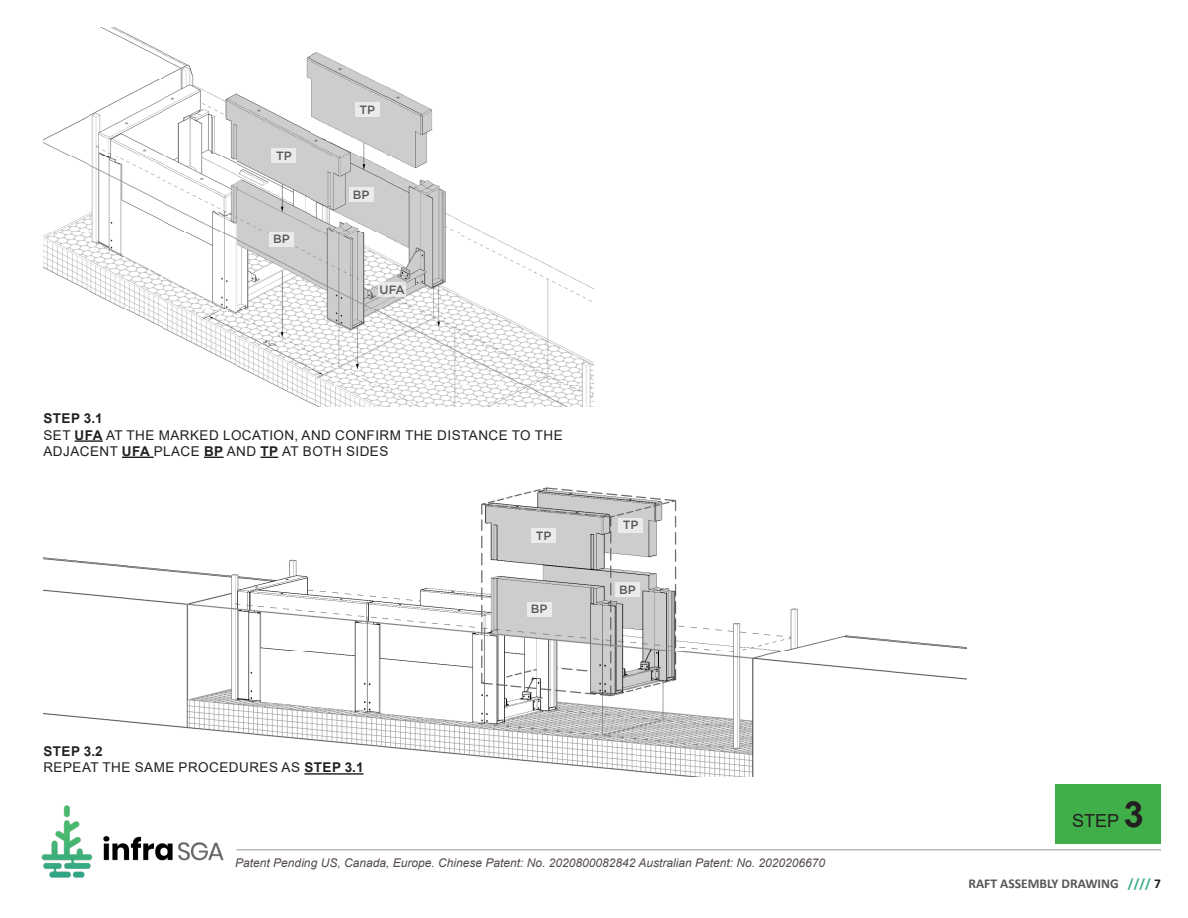
<style>
.page{position:relative;width:1188px;height:918px;background:#fff}
.page>*{position:absolute;margin:0;border:0;box-sizing:border-box;transform-origin:0 0}
.t1{font:18px "Arial";color:#231f20}
.LABEL{font:13.5px/16.2px "Arial";letter-spacing:.035em;color:#231f20}
.t2{font:700 13.5px "Calibri";color:#57585a}
.LABEL-2{font:700 13.5px "Arial";letter-spacing:.035em;color:#231f20}
.t3{font:italic 12px "Arial";color:#524a47}
.PANEL_LABEL_2{font:500 12px "Gotham";color:#57585a}
.s1{font-weight:700}
.s2{font-weight:700;font-size:36px}
.s3{color:#37ab80}
.s4{color:#231f20}
</style>
<div class="page">
<img style="left:43px;top:27px;width:343px;height:129px">
<img style="left:386px;top:86px;width:47px;height:70px">
<img style="left:43px;top:156px;width:492px;height:153px">
<img style="left:535px;top:258px;width:59px;height:51px">
<img style="left:126px;top:309px;width:112px;height:58px">
<img style="left:238px;top:309px;width:356px;height:97px">
<img style="left:481px;top:487px;width:196px;height:33px">
<img style="left:43px;top:520px;width:924px;height:256px">
<div style="left:1055px;top:785px;width:106px;height:59px;background:#40ae49"></div>
<img style="left:41px;top:805px;width:183px;height:73px">
<hr style="left:237px;top:849px;width:924px;height:1px;background:#939598">
<hr style="left:75px;top:440px;width:28px;height:2px;background:#231f20">
<hr style="left:122px;top:457px;width:32px;height:1px;background:#231f20">
<svg style="left:204px;top:457px;width:20px;height:1px"></svg>
<svg style="left:260px;top:457px;width:18px;height:1px"></svg>
<hr style="left:304px;top:773px;width:60px;height:2px;background:#231f20">
<div style="left:355px;top:103px;width:25px;height:14px;background:#ebebeb"></div>
<div style="left:271px;top:149px;width:24px;height:14px;background:#ebebeb"></div>
<div style="left:531px;top:529px;width:24px;height:14px;background:#ebebeb"></div>
<div style="left:618px;top:518px;width:25px;height:15px;background:#ebebeb"></div>
<div style="left:615px;top:582px;width:25px;height:14px;background:#ebebeb"></div>
<div style="left:527px;top:602px;width:24px;height:14px;background:#ebebeb"></div>
<svg style="left:379px;top:283px;width:27px;height:14px"></svg>
<div style="left:349px;top:187px;width:24px;height:15px;background:#ebebeb"></div>
<div style="left:269px;top:232px;width:25px;height:14px;background:#ebebeb"></div>
<p class="PANEL_LABEL_2" style="left:276px;top:148px;width:17px">TP</p>
<p class="PANEL_LABEL_2" style="left:273px;top:231px;width:18px">BP</p>
<p class="PANEL_LABEL_2" style="left:360px;top:102px;width:17px">TP</p>
<p class="PANEL_LABEL_2" style="left:353px;top:187px;width:18px">BP</p>
<p class="PANEL_LABEL_2" style="left:380px;top:282px;width:27px">UFA</p>
<p class="LABEL-2" style="left:43px;top:409px;width:61px">STEP 3.1</p>
<p class="LABEL" style="left:43px;top:427px;width:521px">SET <span class="s1">UFA</span> AT THE MARKED LOCATION, AND CONFIRM THE DISTANCE TO THE<br>ADJACENT <span class="s1">UFA</span> PLACE <span class="s1">BP</span> AND <span class="s1">TP</span> AT BOTH SIDES</p>
<p class="PANEL_LABEL_2" style="left:536px;top:528px;width:17px">TP</p>
<p class="LABEL-2" style="left:43px;top:742px;width:61px">STEP 3.2</p>
<p class="LABEL" style="left:43px;top:760px;width:322px">REPEAT THE SAME PROCEDURES AS <span class="s1">STEP 3.1</span></p>
<p class="PANEL_LABEL_2" style="left:531px;top:601px;width:18px">BP</p>
<p class="PANEL_LABEL_2" style="left:623px;top:517px;width:17px">TP</p>
<p class="PANEL_LABEL_2" style="left:619px;top:582px;width:18px">BP</p>
<p class="t3" style="left:235px;top:855px;width:591px">Patent Pending US, Canada, Europe. Chinese Patent: No. 2020800082842 Australian Patent: No. 2020206670</p>
<p class="t1" style="left:1072px;top:809px;width:73px">STEP <span class="s2">3</span></p>
<p class="t2" style="left:968px;top:874px;width:194px">RAFT ASSEMBLY DRAWING <span class="s3">////</span> <span class="s4">7</span></p>
</div>
